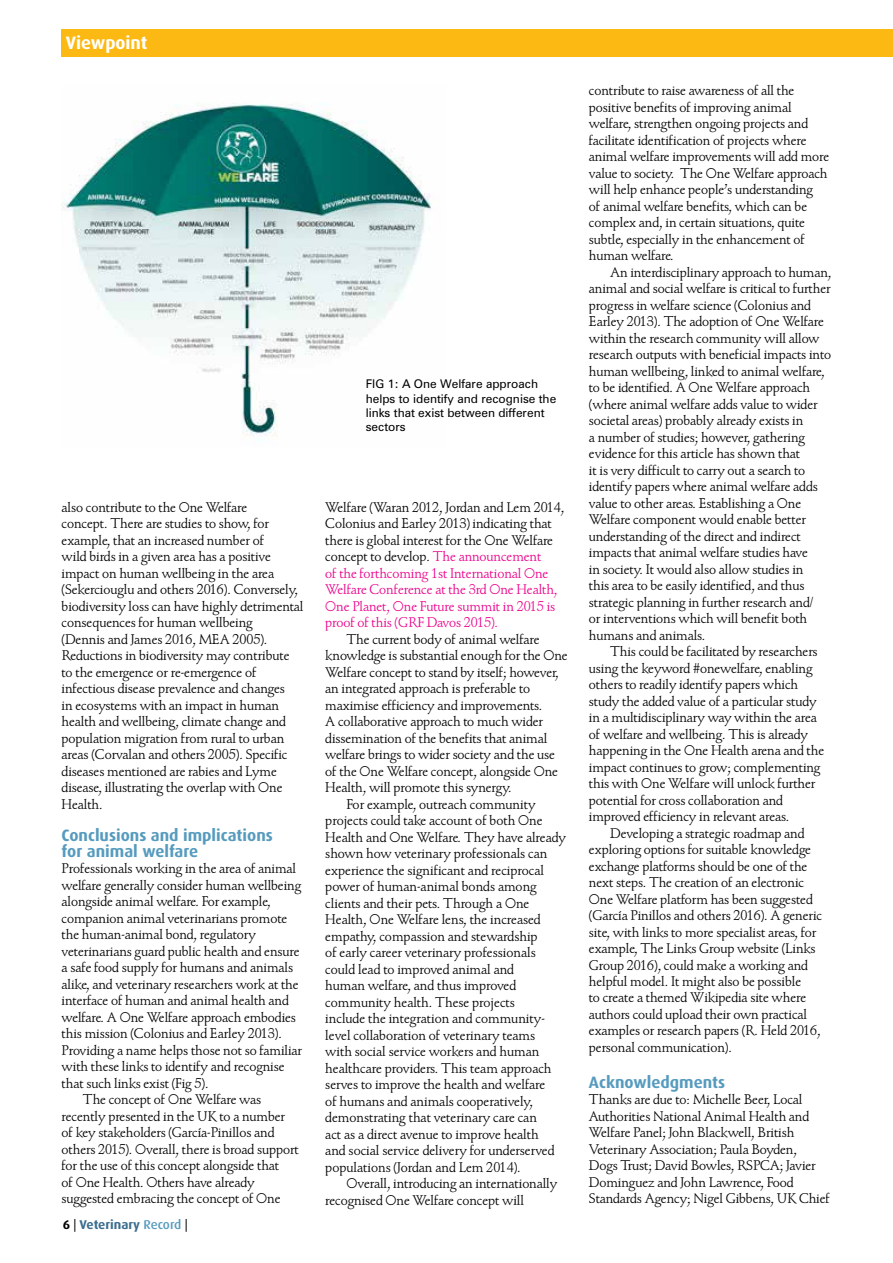
<style>
.page{position:relative;width:893px;height:1263px;background:#fff}
.page>*{position:absolute;margin:0;border:0;box-sizing:border-box;transform-origin:0 0}
.t1{font:700 18px "Dax";color:#fff}
.t2{font:700 16.5px/15.8px "Dax";color:#569bbe}
.t3{font:13.5px/16.5px "AT Schneidler Mediaeval";color:#000}
.t4{font:13.5px/16.5px "AT Schneidler Mediaeval";color:#ec008c}
.t5{font:700 12.75px "Dax";color:#3b6e8f}
.t6{font:12px/14.2px "Zurich BT";color:#000}
.s1{color:#000}
.s2{font-weight:400;color:#000}
.s3{font-weight:500;color:#569bbe}
</style>
<div class="page">
<div style="left:62px;top:30px;width:831px;height:26px;background:#fdb913"></div>
<img style="left:62px;top:103px;width:370px;height:338px">
<h1 class="t1" style="left:66px;top:33px;width:83px">Viewpoint</h1>
<p class="t3" style="left:62px;top:499px;width:243px">also contribute to the One Welfare<br>concept. There are studies to show, for example, that an increased number of<br>wild birds in a given area has a positive impact on human wellbeing in the area (Sekerciouglu and others 2016). Conversely, biodiversity loss can have highly detrimental consequences for human wellbeing<br>(Dennis and James 2016, MEA 2005).<br>Reductions in biodiversity may contribute to the emergence or re-emergence of infectious disease prevalence and changes<br>in ecosystems with an impact in human health and wellbeing, climate change and population migration from rural to urban areas (Corvalan and others 2005). Specific diseases mentioned are rabies and Lyme disease, illustrating the overlap with One Health.</p>
<p class="t2" style="left:62px;top:828px;width:213px">Conclusions and implications for animal welfare</p>
<p class="t3" style="left:62px;top:861px;width:236px">Professionals working in the area of animal</p>
<p class="t3" style="left:62px;top:877px;width:241px">welfare generally consider human wellbeing</p>
<p class="t3" style="left:62px;top:894px;width:211px">alongside animal welfare. For example,</p>
<p class="t3" style="left:62px;top:910px;width:227px">companion animal veterinarians promote</p>
<p class="t3" style="left:62px;top:927px;width:196px">the human-animal bond, regulatory</p>
<p class="t3" style="left:62px;top:943px;width:239px">veterinarians guard public health and ensure</p>
<p class="t3" style="left:62px;top:960px;width:233px">a safe food supply for humans and animals</p>
<p class="t3" style="left:62px;top:976px;width:238px">alike, and veterinary researchers work at the</p>
<p class="t3" style="left:62px;top:993px;width:229px">interface of human and animal health and</p>
<p class="t3" style="left:62px;top:1009px;width:236px">welfare. A One Welfare approach embodies</p>
<p class="t3" style="left:62px;top:1026px;width:222px">this mission (Colonius and Earley 2013).</p>
<p class="t3" style="left:62px;top:1042px;width:242px">Providing a name helps those not so familiar</p>
<p class="t3" style="left:62px;top:1059px;width:224px">with these links to identify and recognise</p>
<p class="t3" style="left:62px;top:1075px;width:148px">that such links exist (Fig 5).</p>
<p class="t3" style="left:83px;top:1092px;width:180px">The concept of One Welfare was</p>
<p class="t3" style="left:62px;top:1108px;width:225px">recently presented in the UK to a number</p>
<p class="t3" style="left:62px;top:1125px;width:214px">of key stakeholders (García-Pinillos and</p>
<p class="t3" style="left:62px;top:1141px;width:239px">others 2015). Overall, there is broad support</p>
<p class="t3" style="left:62px;top:1158px;width:219px">for the use of this concept alongside that</p>
<p class="t3" style="left:62px;top:1174px;width:195px">of One Health. Others have already</p>
<p class="t3" style="left:62px;top:1191px;width:220px">suggested embracing the concept of One</p>
<p class="t5" style="left:63px;top:1217px;width:127px"><span class="s1">6</span> <span class="s2">|</span> Veterinary <span class="s3">Record</span> <span class="s2">|</span></p>
<p class="t6" style="left:366px;top:377px;width:192px">FIG 1: A One Welfare approach helps to identify and recognise the links that exist between different sectors</p>
<p class="t4" style="left:325px;top:499px;width:241px"><span class="s1">Welfare (Waran 2012, Jordan and Lem 2014, Colonius and Earley 2013) indicating that there is global interest for the One Welfare concept to develop.</span> The announcement<br>of the forthcoming 1st International One Welfare Conference at the 3rd One Health, One Planet, One Future summit in 2015 is proof of this (GRF Davos 2015).</p>
<p class="t3" style="left:347px;top:631px;width:194px">The current body of animal welfare</p>
<p class="t3" style="left:325px;top:648px;width:244px">knowledge is substantial enough for the One</p>
<p class="t3" style="left:325px;top:664px;width:235px">Welfare concept to stand by itself; however,</p>
<p class="t3" style="left:325px;top:681px;width:206px">an integrated approach is preferable to</p>
<p class="t3" style="left:325px;top:697px;width:218px">maximise efficiency and improvements.</p>
<p class="t3" style="left:325px;top:714px;width:219px">A collaborative approach to much wider</p>
<p class="t3" style="left:325px;top:730px;width:223px">dissemination of the benefits that animal</p>
<p class="t3" style="left:325px;top:747px;width:231px">welfare brings to wider society and the use</p>
<p class="t3" style="left:325px;top:763px;width:234px">of the One Welfare concept, alongside One</p>
<p class="t3" style="left:325px;top:780px;width:188px">Health, will promote this synergy.</p>
<p class="t3" style="left:347px;top:796px;width:190px">For example, outreach community</p>
<p class="t3" style="left:325px;top:813px;width:219px">projects could take account of both One</p>
<p class="t3" style="left:325px;top:829px;width:242px">Health and One Welfare. They have already</p>
<p class="t3" style="left:325px;top:846px;width:224px">shown how veterinary professionals can</p>
<p class="t3" style="left:325px;top:862px;width:220px">experience the significant and reciprocal</p>
<p class="t3" style="left:325px;top:879px;width:213px">power of human-animal bonds among</p>
<p class="t3" style="left:325px;top:895px;width:206px">clients and their pets. Through a One</p>
<p class="t3" style="left:325px;top:912px;width:217px">Health, One Welfare lens, the increased</p>
<p class="t3" style="left:325px;top:928px;width:214px">empathy, compassion and stewardship</p>
<p class="t3" style="left:325px;top:945px;width:212px">of early career veterinary professionals</p>
<p class="t3" style="left:325px;top:961px;width:190px">could lead to improved animal and</p>
<p class="t3" style="left:325px;top:978px;width:192px">human welfare, and thus improved</p>
<p class="t3" style="left:325px;top:994px;width:191px">community health. These projects</p>
<p class="t3" style="left:325px;top:1011px;width:221px">include the integration and community-</p>
<p class="t3" style="left:325px;top:1027px;width:211px">level collaboration of veterinary teams</p>
<p class="t3" style="left:325px;top:1044px;width:216px">with social service workers and human</p>
<p class="t3" style="left:325px;top:1060px;width:228px">healthcare providers. This team approach</p>
<p class="t3" style="left:325px;top:1077px;width:222px">serves to improve the health and welfare</p>
<p class="t3" style="left:325px;top:1093px;width:209px">of humans and animals cooperatively,</p>
<p class="t3" style="left:325px;top:1110px;width:213px">demonstrating that veterinary care can</p>
<p class="t3" style="left:325px;top:1126px;width:215px">act as a direct avenue to improve health</p>
<p class="t3" style="left:325px;top:1143px;width:231px">and social service delivery for underserved</p>
<p class="t3" style="left:325px;top:1159px;width:197px">populations (Jordan and Lem 2014).</p>
<p class="t3" style="left:347px;top:1176px;width:212px">Overall, introducing an internationally</p>
<p class="t3" style="left:325px;top:1192px;width:200px">recognised One Welfare concept will</p>
<p class="t3" style="left:589px;top:82px;width:242px">contribute to raise awareness of all the positive benefits of improving animal welfare, strengthen ongoing projects and facilitate identification of projects where animal welfare improvements will add more value to society. The One Welfare approach will help enhance people’s understanding<br>of animal welfare benefits, which can be complex and, in certain situations, quite subtle, especially in the enhancement of human welfare.</p>
<p class="t3" style="left:589px;top:264px;width:244px;text-indent:21px">An interdisciplinary approach to human, animal and social welfare is critical to further progress in welfare science (Colonius and Earley 2013). The adoption of One Welfare within the research community will allow research outputs with beneficial impacts into human wellbeing, linked to animal welfare, to be identified. A One Welfare approach (where animal welfare adds value to wider societal areas) probably already exists in<br>a number of studies; however, gathering evidence for this article has shown that<br>it is very difficult to carry out a search to identify papers where animal welfare adds value to other areas. Establishing a One Welfare component would enable better understanding of the direct and indirect impacts that animal welfare studies have<br>in society. It would also allow studies in<br>this area to be easily identified, and thus strategic planning in further research and/<br>or interventions which will benefit both humans and animals.</p>
<p class="t3" style="left:589px;top:643px;width:237px;text-indent:21px">This could be facilitated by researchers using the keyword #onewelfare, enabling others to readily identify papers which study the added value of a particular study in a multidisciplinary way within the area of welfare and wellbeing. This is already happening in the One Health arena and the impact continues to grow; complementing this with One Welfare will unlock further potential for cross collaboration and improved efficiency in relevant areas.</p>
<p class="t3" style="left:589px;top:825px;width:235px;text-indent:21px">Developing a strategic roadmap and exploring options for suitable knowledge exchange platforms should be one of the next steps. The creation of an electronic One Welfare platform has been suggested (García Pinillos and others 2016). A generic site, with links to more specialist areas, for example, The Links Group website (Links Group 2016), could make a working and helpful model. It might also be possible<br>to create a themed Wikipedia site where authors could upload their own practical examples or research papers (R. Held 2016, personal communication).</p>
<p class="t2" style="left:589px;top:1074px;width:138px">Acknowledgments</p>
<p class="t3" style="left:589px;top:1091px;width:242px">Thanks are due to: Michelle Beer, Local Authorities National Animal Health and Welfare Panel; John Blackwell, British Veterinary Association; Paula Boyden,<br>Dogs Trust; David Bowles, RSPCA; Javier Dominguez and John Lawrence, Food Standards Agency; Nigel Gibbens, UK Chief</p>
</div>
